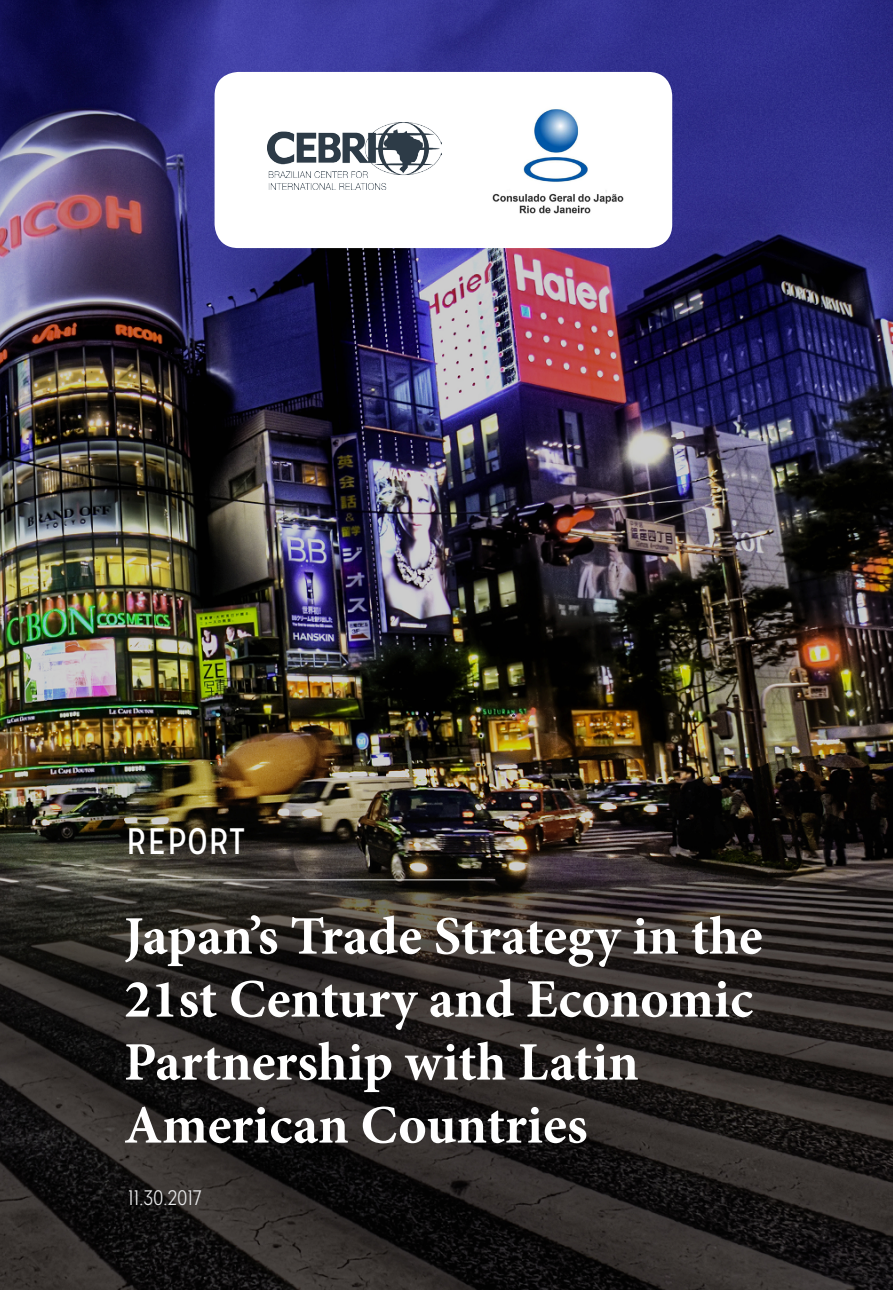
<style>
.page{position:relative;width:893px;height:1290px;background:#fff}
.page>*{position:absolute;margin:0;border:0;box-sizing:border-box;transform-origin:0 0}
.t1{font:700 54.25px/63px "Minion Pro";color:#fff}
.t2{font:36.75px "Mission Gothic";letter-spacing:.03em;color:#fff}
.t3{font:300 21px "Mission Gothic";color:#e6e7e8}
</style>
<div class="page">
<img style="left:0;top:0;width:893px;height:1290px">
<hr style="left:128px;top:879px;width:367px;height:1px;background:#dcddde">
<div style="left:215px;top:72px;width:457px;height:176px;background:#fff;border-radius:24px"></div>
<img style="left:492px;top:109px;width:132px;height:105px">
<img style="left:268px;top:123px;width:174px;height:66px">
<p class="t2" style="left:126px;top:819px;width:120px">REPORT</p>
<p class="t1" style="left:124px;top:904px;width:640px">Japan’s Trade Strategy in the<br>21st Century and Economic<br>Partnership with Latin<br>American Countries</p>
<p class="t3" style="left:128px;top:1186px;width:75px">11.30.2017</p>
</div>
